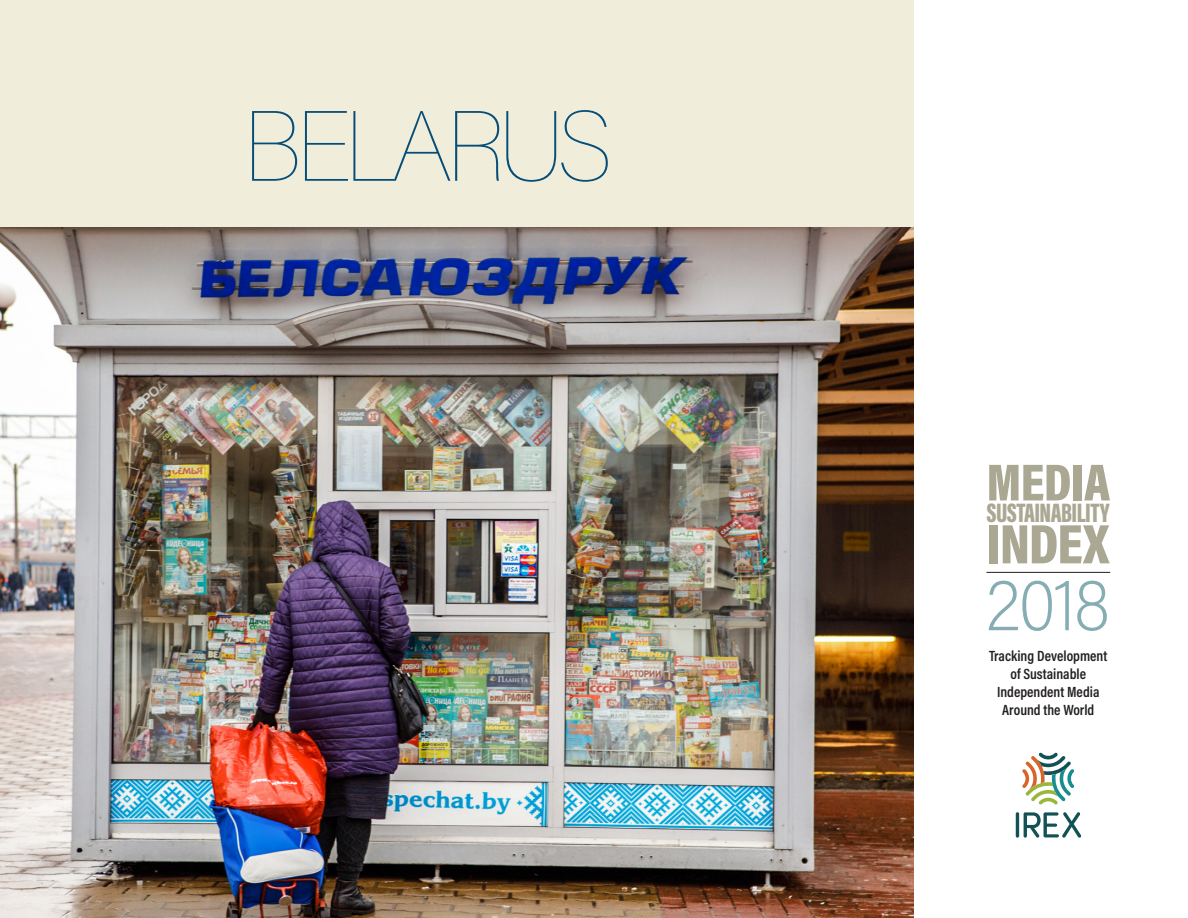
<style>
.page{position:relative;width:1188px;height:918px;background:#fff}
.page>*{position:absolute;margin:0;border:0;box-sizing:border-box;transform-origin:0 0}
.t1{font:100 99px "Acumin Pro";letter-spacing:-.07em;color:#064d78}
.t2{font:200 72.75px "Acumin Pro Semi Cond";color:#86adb4}
.t3{font:900 56.25px "Acumin Pro Cond";letter-spacing:-.02em;color:#aaa892}
.t4{font:900 52.8px "Acumin Pro Cond";letter-spacing:-.01em;color:#aaa892}
.t5{font:900 27.45px "Acumin Pro Extra Cond";letter-spacing:-.02em;color:#aaa892}
.t6{font:600 14.85px/17.9px "Acumin Pro Cond";color:#231f20;text-align:center}
</style>
<div class="page">
<div style="left:0;top:0;width:914px;height:918px;background:#f0eedb"></div>
<img style="left:0;top:228px;width:914px;height:690px">
<hr style="left:986px;top:572px;width:124px;height:1px;background:#231f20">
<hr style="left:1016px;top:812px;width:3px;height:26px;background:#125254;border-radius:2px">
<svg style="left:1024px;top:812px;width:57px;height:26px"></svg>
<svg style="left:1022px;top:753px;width:52px;height:52px"></svg>
<p class="t1" style="left:243px;top:79px;width:371px">BELARUS</p>
<p class="t4" style="left:986px;top:448px;width:125px">MEDIA</p>
<p class="t5" style="left:986px;top:495px;width:125px">SUSTAINABILITY</p>
<p class="t3" style="left:986px;top:507px;width:124px">INDEX</p>
<p class="t2" style="left:986px;top:555px;width:125px">2018</p>
<p class="t6" style="left:989px;top:647px;width:120px">Tracking Development of Sustainable</p>
<p class="t6" style="left:997px;top:682px;width:104px">Independent Media</p>
<p class="t6" style="left:1002px;top:700px;width:94px">Around the World</p>
</div>
